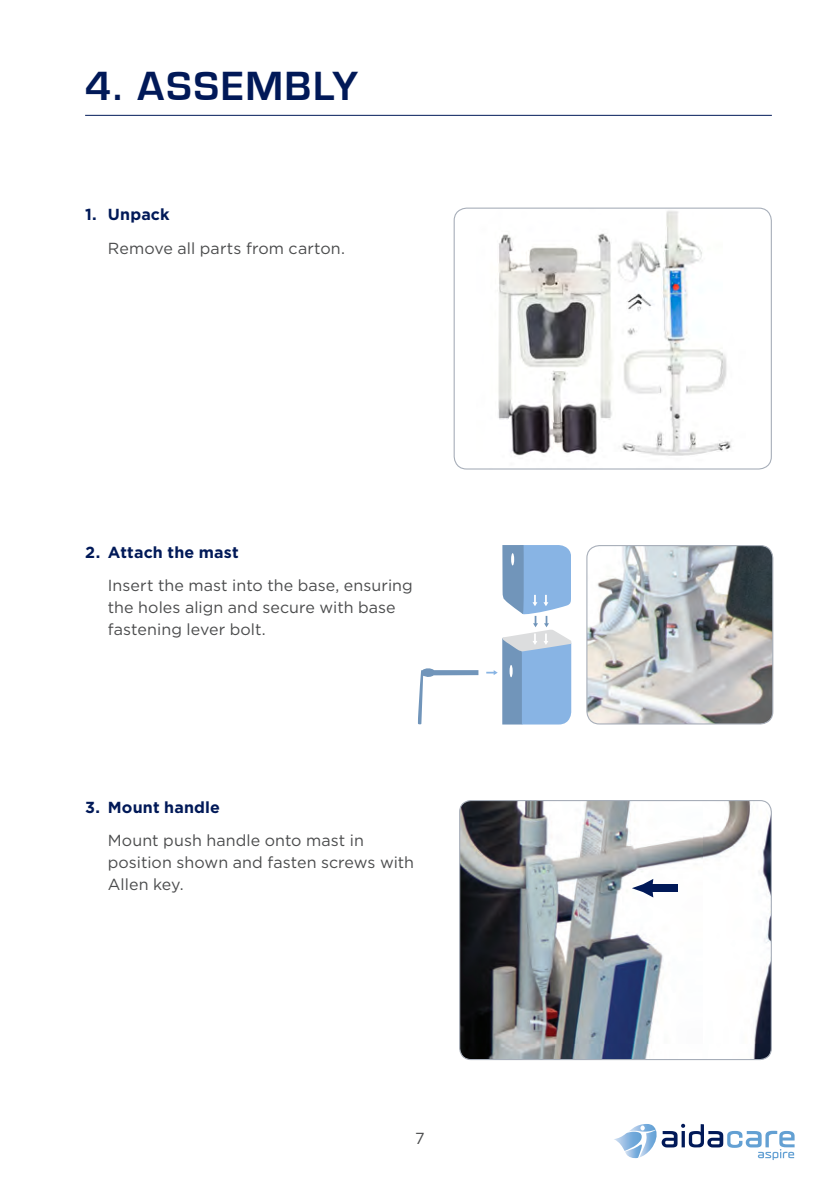
<style>
.page{position:relative;width:840px;height:1191px;background:#fff}
.page>*{position:absolute;margin:0;border:0;box-sizing:border-box;transform-origin:0 0}
.chapter_title{font:700 42px "Eurostile";letter-spacing:.04em;color:#011958}
.A_body_indent{font:16px/22px "Gotham";letter-spacing:.005em;color:#4b4c4d}
.A_subhead_small{font:700 16px "Gotham";letter-spacing:.01em;color:#011958}
</style>
<div class="page">
<svg style="left:614px;top:1123px;width:180px;height:37px"></svg>
<hr style="left:85px;top:115px;width:686px;height:1px;background:#011958">
<img style="left:498px;top:211px;width:234px;height:245px">
<div style="left:453px;top:208px;width:318px;height:261px;border:1px solid #a7aeb9;border-radius:13px"></div>
<img style="left:587px;top:545px;width:185px;height:179px">
<div style="left:586px;top:545px;width:186px;height:179px;border:1px solid #a7aeb9;border-radius:13px"></div>
<img style="left:460px;top:800px;width:310px;height:259px">
<div style="left:459px;top:800px;width:312px;height:260px;border:1px solid #a7aeb9;border-radius:11px"></div>
<div style="left:652px;top:884px;width:25px;height:8px;background:#011958"></div>
<svg style="left:631px;top:879px;width:22px;height:18px"></svg>
<svg style="left:418px;top:668px;width:60px;height:56px"></svg>
<svg style="left:486px;top:545px;width:85px;height:179px"></svg>
<p class="chapter_title" style="left:85px;top:63px;width:274px">4. ASSEMBLY</p>
<p class="A_subhead_small" style="left:85px;top:204px;width:86px">1. Unpack</p>
<p class="A_body_indent" style="left:108px;top:237px;width:238px">Remove all parts from carton.</p>
<p class="A_subhead_small" style="left:85px;top:541px;width:155px">2. Attach the mast</p>
<p class="A_body_indent" style="left:108px;top:574px;width:306px">Insert the mast into the base, ensuring the holes align and secure with base fastening lever bolt.</p>
<p class="A_subhead_small" style="left:85px;top:796px;width:136px">3. Mount handle</p>
<p class="A_body_indent" style="left:108px;top:829px;width:307px">Mount push handle onto mast in position shown and fasten screws with<br>Allen key.</p>
<p class="A_body_indent" style="left:415px;top:1127px;width:11px">7</p>
</div>
